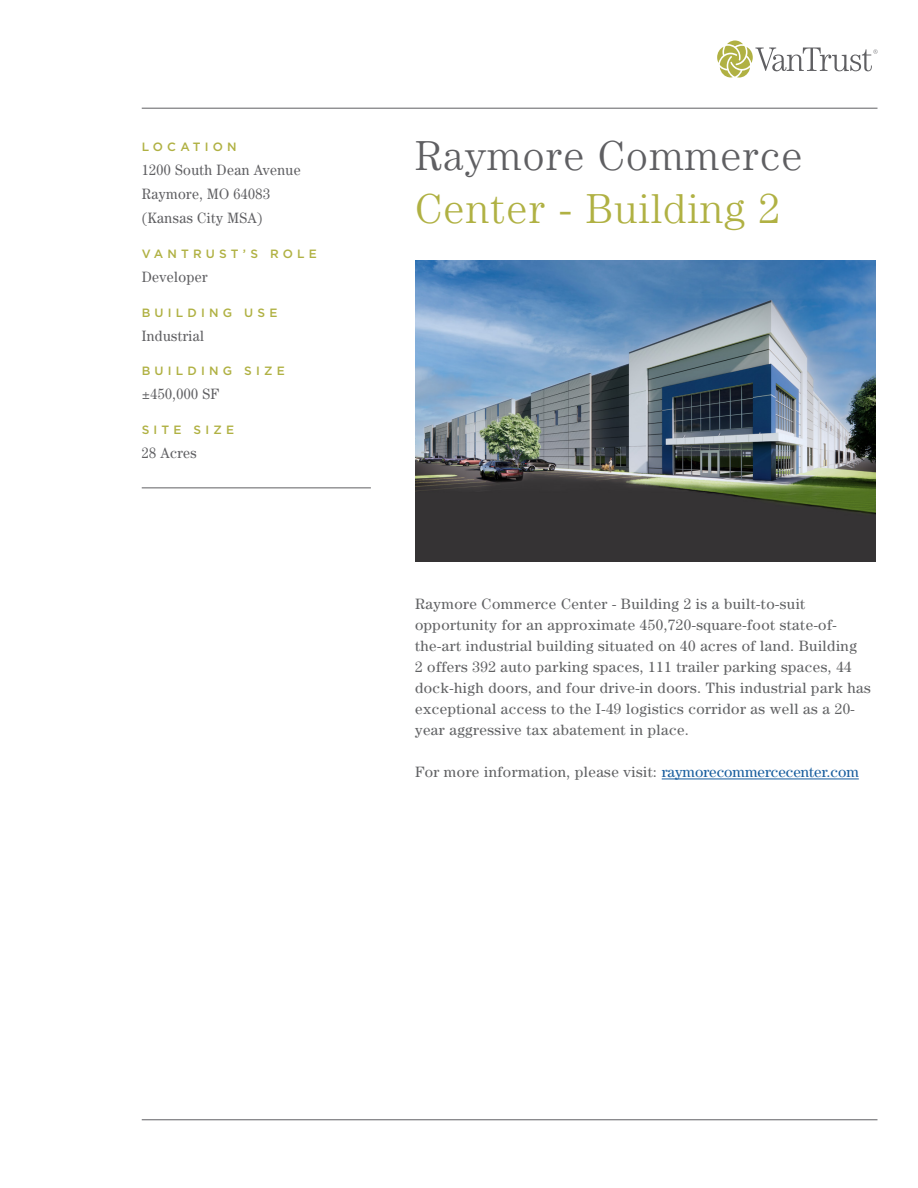
<style>
.page{position:relative;width:918px;height:1188px;background:#fff}
.page>*{position:absolute;margin:0;border:0;box-sizing:border-box;transform-origin:0 0}
.t1{font:300 42px/52.5px "Century";letter-spacing:.03em;color:#b0b143}
.t2{font:15px/21px "Century";letter-spacing:.03em;color:#606163}
.t3{font:15px/24px "Century";letter-spacing:.03em;color:#5f5f62;scale:.93 1}
.t4{font:500 12px "Gotham";letter-spacing:.35em;color:#b0b143}
.s1{color:#5f5f62}
.s2{color:#175d9e}
</style>
<div class="page">
<hr style="left:142px;top:1120px;width:736px;height:1px;background:#5f5f62">
<hr style="left:142px;top:108px;width:736px;height:1px;background:#5f5f62">
<svg style="left:717px;top:41px;width:161px;height:37px"></svg>
<hr style="left:662px;top:779px;width:197px;height:1px;background:#175d9e">
<img style="left:415px;top:260px;width:460px;height:302px">
<hr style="left:142px;top:488px;width:229px;height:1px;background:#5f5f62">
<p class="t4" style="left:142px;top:139px;width:97px">LOCATION</p>
<p class="t3" style="left:142px;top:158px;width:172px">1200 South Dean Avenue<br>Raymore, MO 64083 (Kansas City MSA)</p>
<p class="t4" style="left:142px;top:246px;width:177px">VANTRUST’S ROLE</p>
<p class="t3" style="left:142px;top:264px;width:72px">Developer</p>
<p class="t4" style="left:142px;top:304px;width:137px">BUILDING USE</p>
<p class="t3" style="left:142px;top:323px;width:69px">Industrial</p>
<p class="t4" style="left:142px;top:363px;width:145px">BUILDING SIZE</p>
<p class="t3" style="left:142px;top:382px;width:85px">±450,000 SF</p>
<p class="t4" style="left:142px;top:422px;width:94px">SITE SIZE</p>
<p class="t3" style="left:142px;top:441px;width:61px">28 Acres</p>
<p class="t1" style="left:415px;top:129px;width:389px"><span class="s1">Raymore Commerce<br></span>Center - Building 2</p>
<p class="t2" style="left:415px;top:594px;width:457px">Raymore Commerce Center - Building 2 is a built-to-suit opportunity for an approximate 450,720-square-foot state-of&shy;the-art industrial building situated on 40 acres of land. Building<br>2 offers 392 auto parking spaces, 111 trailer parking spaces, 44 dock-high doors, and four drive-in doors. This industrial park has exceptional access to the I-49 logistics corridor as well as a 20- year aggressive tax abatement in place.</p>
<p class="t2" style="left:415px;top:762px;width:445px">For more information, please visit: <span class="s2">raymorecommercecenter.com</span></p>
</div>
